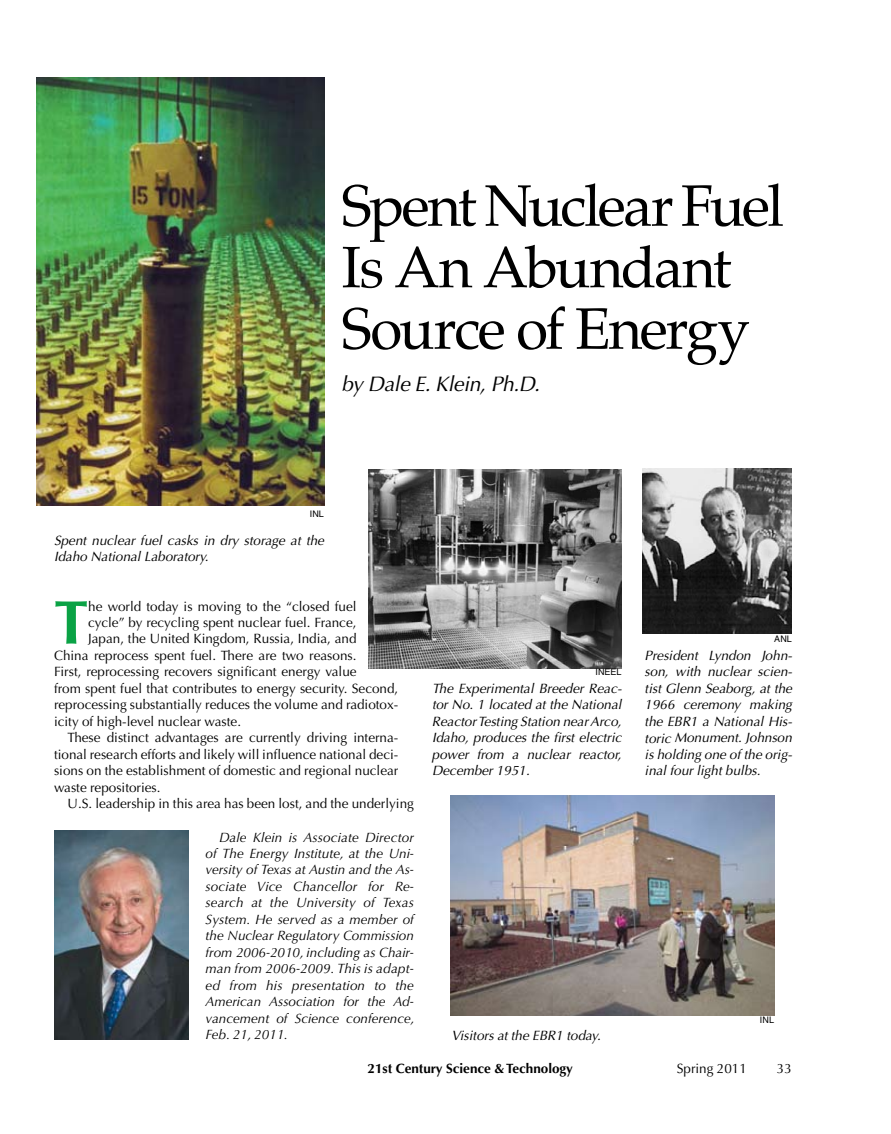
<style>
.page{position:relative;width:891px;height:1134px;background:#fff}
.page>*{position:absolute;margin:0;border:0;box-sizing:border-box;transform-origin:0 0}
.t1{font:700 61.65px "Optima";color:#0aa245}
.t2{font:58.5px/61.5px "Palatino";letter-spacing:-.045em;color:#000}
.t3{font:italic 21px "Optima";letter-spacing:-.015em;color:#000}
.t4{font:13.5px "Optima";color:#000}
.t5{font:italic 13.5px/16.5px "Optima";color:#000;text-align:justify}
.t6{font:italic 13.5px/16.5px "Optima";color:#000;text-align:justify}
.t7{font:700 13.5px "Optima";color:#000}
.t8{font:9px "Helvetica";letter-spacing:.01em;color:#000}
</style>
<div class="page">
<img style="left:36px;top:78px;width:288px;height:428px">
<img style="left:54px;top:831px;width:135px;height:209px">
<img style="left:368px;top:469px;width:254px;height:199px">
<img style="left:451px;top:795px;width:324px;height:221px">
<img style="left:642px;top:468px;width:150px;height:165px">
<h2 class="t2" style="left:342px;top:176px;width:444px">Spent Nuclear Fuel<br>Is An Abundant<br>Source of Energy</h2>
<h3 class="t3" style="left:342px;top:372px;width:200px">by Dale E. Klein, Ph.D.</h3>
<p class="t8" style="left:310px;top:508px;width:16px">INL</p>
<p class="t5" style="left:54px;top:532px;width:272px">Spent nuclear fuel casks in dry storage at the<br>Idaho National Laboratory.</p>
<h1 class="t1" style="left:54px;top:587px;width:36px">T</h1>
<p class="t4" style="left:88px;top:598px;width:270px">he world today is moving to the “closed fuel</p>
<p class="t4" style="left:88px;top:615px;width:270px">cycle” by recycling spent nuclear fuel. France,</p>
<p class="t4" style="left:88px;top:631px;width:270px">Japan, the United Kingdom, Russia, India, and</p>
<p class="t4" style="left:54px;top:648px;width:304px">China reprocess spent fuel. There are two reasons.</p>
<p class="t4" style="left:54px;top:664px;width:304px">First, reprocessing recovers significant energy value</p>
<p class="t4" style="left:54px;top:681px;width:346px">from spent fuel that contributes to energy security. Second,</p>
<p class="t4" style="left:54px;top:697px;width:346px">reprocessing substantially reduces the volume and radiotox-</p>
<p class="t4" style="left:54px;top:714px;width:189px">icity of high-level nuclear waste.</p>
<p class="t4" style="left:68px;top:730px;width:332px">These distinct advantages are currently driving interna-</p>
<p class="t4" style="left:54px;top:747px;width:346px">tional research efforts and likely will influence national deci-</p>
<p class="t4" style="left:54px;top:763px;width:346px">sions on the establishment of domestic and regional nuclear</p>
<p class="t4" style="left:54px;top:780px;width:108px">waste repositories.</p>
<p class="t4" style="left:68px;top:796px;width:348px">U.S. leadership in this area has been lost, and the underlying</p>
<p class="t6" style="left:206px;top:829px;width:211px;text-indent:14px">Dale Klein is Associate Director of The Energy Institute, at the Uni&shy;versity of Texas at Austin and the As&shy;sociate Vice Chancellor for Re&shy;search at the University of Texas System. He served as a member of the Nuclear Regulatory Commission from 2006-2010, including as Chair&shy;man from 2006-2009. This is adapt&shy;ed from his presentation to the American Association for the Ad&shy;vancement of Science conference, Feb. 21, 2011.</p>
<p class="t8" style="left:595px;top:667px;width:28px">INEEL</p>
<p class="t5" style="left:432px;top:680px;width:191px">The Experimental Breeder Reac&shy;tor No. 1 located at the National ReactorTesting Station nearArco, Idaho, produces the first electric power from a nuclear reactor, December 1951.</p>
<p class="t5" style="left:451px;top:1027px;width:151px">Visitors at the EBR1 today.</p>
<p class="t8" style="left:774px;top:634px;width:19px">ANL</p>
<p class="t5" style="left:645px;top:647px;width:149px">President Lyndon John&shy;son, with nuclear scien&shy;tist Glenn Seaborg, at the 1966 ceremony making the EBR1 a National His&shy;toric Monument. Johnson is holding one of the orig&shy;inal four light bulbs.</p>
<p class="t8" style="left:760px;top:1014px;width:16px">INL</p>
<p class="t7" style="left:368px;top:1060px;width:207px">21st Century Science &amp; Technology</p>
<p class="t4" style="left:677px;top:1060px;width:72px">Spring 2011</p>
<p class="t4" style="left:777px;top:1060px;width:17px">33</p>
</div>
